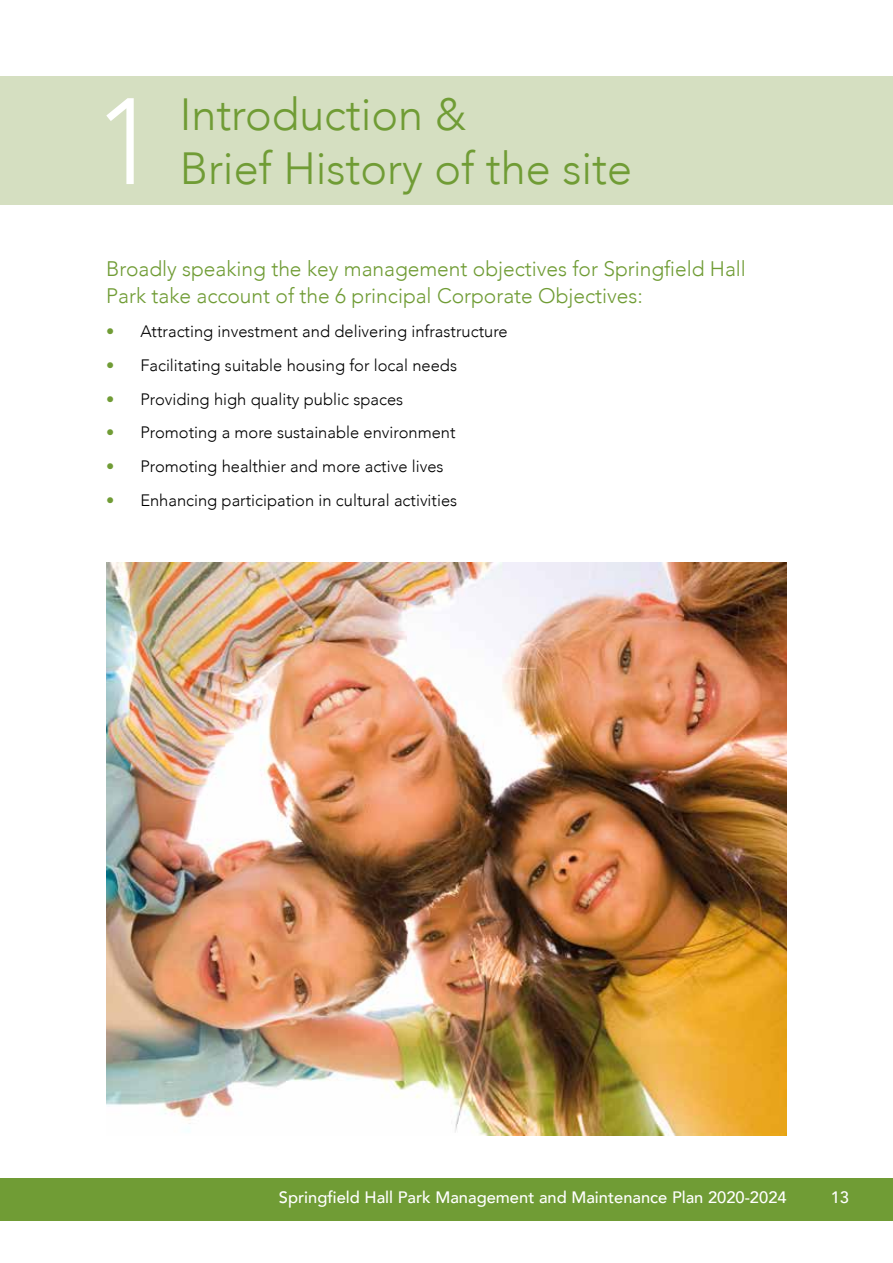
<style>
.page{position:relative;width:893px;height:1263px;background:#fff}
.page>*{position:absolute;margin:0;border:0;box-sizing:border-box;transform-origin:0 0}
.t1{font:300 121.2px "Avenir";color:#fff}
.t2{font:300 45px/54px "Avenir";color:#709c35}
.t3{font:300 21px/27px "Avenir";color:#709c35}
.t4{font:300 16.5px "Avenir";color:#000}
.t5{font:500 16.5px "Avenir";color:#fff}
.s1{font-weight:800;color:#709c35}
</style>
<div class="page">
<div style="left:0;top:1178px;width:893px;height:42px;background:#709c35"></div>
<div style="left:0;top:77px;width:893px;height:128px;background:#d5dfc1"></div>
<img style="left:106px;top:562px;width:681px;height:573px">
<h1 class="t1" style="left:95px;top:71px;width:65px">1</h1>
<h2 class="t2" style="left:180px;top:88px;width:454px">Introduction &amp;<br>Brief History of the site</h2>
<p class="t3" style="left:106px;top:256px;width:641px">Broadly speaking the key management objectives for Springfield Hall<br>Park take account of the 6 principal Corporate Objectives:</p>
<p class="t4" style="left:106px;top:322px;width:403px"><span class="s1">•</span> Attracting investment and delivering infrastructure</p>
<p class="t4" style="left:106px;top:355px;width:352px"><span class="s1">•</span> Facilitating suitable housing for local needs</p>
<p class="t4" style="left:106px;top:389px;width:298px"><span class="s1">•</span> Providing high quality public spaces</p>
<p class="t4" style="left:106px;top:423px;width:351px"><span class="s1">•</span> Promoting a more sustainable environment</p>
<p class="t4" style="left:106px;top:457px;width:339px"><span class="s1">•</span> Promoting healthier and more active lives</p>
<p class="t4" style="left:106px;top:490px;width:352px"><span class="s1">•</span> Enhancing participation in cultural activities</p>
<p class="t5" style="left:279px;top:1183px;width:509px">Springfield Hall Park Management and Maintenance Plan 2020-2024</p>
<p class="t5" style="left:831px;top:1183px;width:20px">13</p>
</div>
